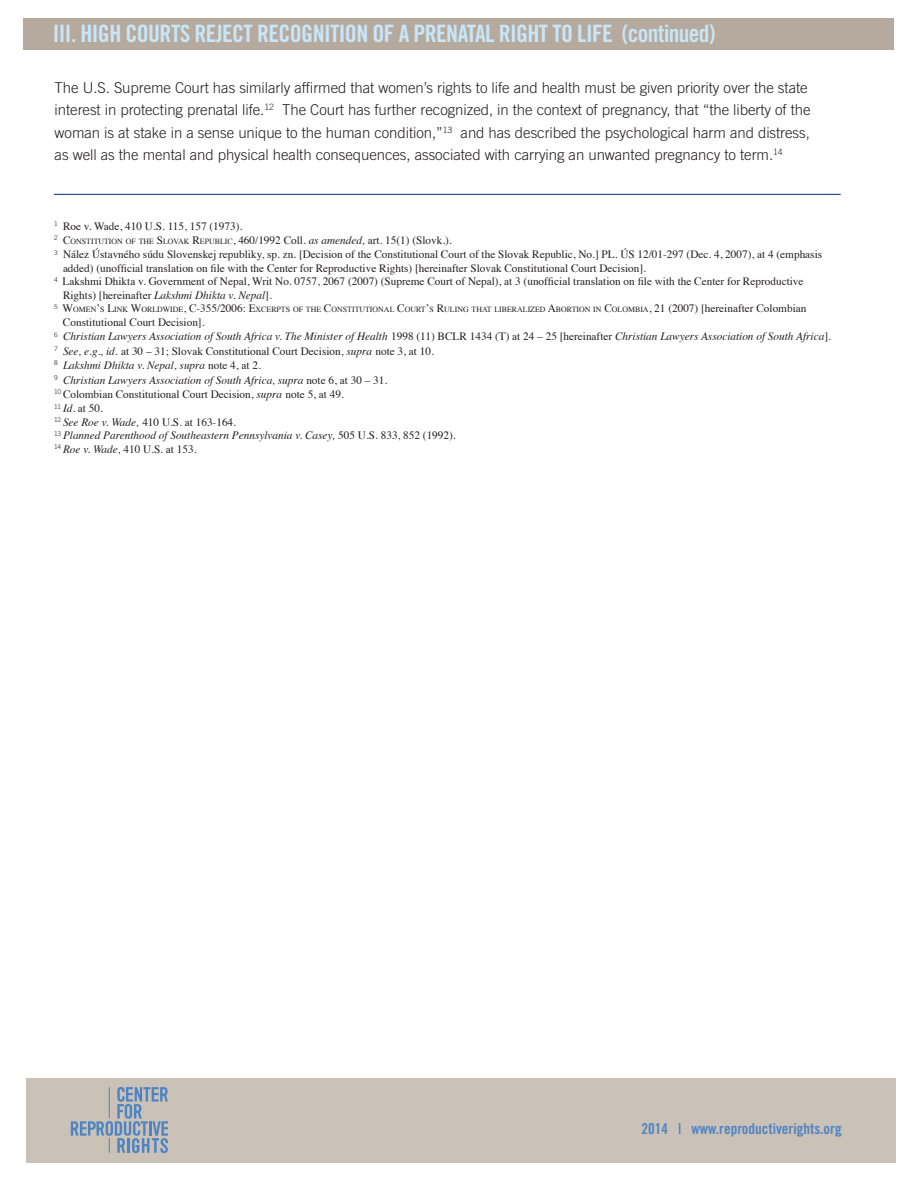
<style>
.page{position:relative;width:918px;height:1188px;background:#fff}
.page>*{position:absolute;margin:0;border:0;box-sizing:border-box;transform-origin:0 0}
.t1{font:24px "Trade Gothic LT Std Bd Cn 20";letter-spacing:-.025em;color:#c8e6f8}
.t2{font:300 15px/22.5px "Trade Gothic LT Std";letter-spacing:-.005em;color:#231f20}
.t3{font:15px "Trade Gothic LT Std Bd Cn 20";color:#4d84c4}
.t4{font:11.25px "Times";color:#231f20}
.t5{font:italic 11.25px/14.1px "Times";color:#231f20}
.t6{font:7.8px "Times";color:#231f20}
.s1{font-style:inherit}
.s2{font-size:7.8px}
.s3{font-style:italic}
.s4{font-size:11.25px}
.s5{font-style:normal}
</style>
<div class="page">
<div style="left:26px;top:1078px;width:869px;height:84px;background:#cac1b7"></div>
<svg style="left:71px;top:1087px;width:97px;height:66px"></svg>
<hr style="left:54px;top:194px;width:787px;height:1px;background:#253f8e">
<div style="left:23px;top:18px;width:871px;height:32px;background:#b6aa9e"></div>
<h1 class="t1" style="left:53px;top:18px;width:664px">III. HIGH COURTS REJECT RECOGNITION OF A PRENATAL RIGHT TO LIFE (continued)</h1>
<p class="t2" style="left:55px;top:76px;width:757px">The U.S. Supreme Court has similarly affirmed that women’s rights to life and health must be given priority over the state interest in protecting prenatal life.<sup>12</sup> The Court has further recognized, in the context of pregnancy, that “the liberty of the woman is at stake in a sense unique to the human condition,”<sup>13</sup> and has described the psychological harm and distress, as well as the mental and physical health consequences, associated with carrying an unwanted pregnancy to term.<sup>14</sup></p>
<p class="t4" style="left:54px;top:215px;width:190px"><sup>1</sup> Roe v. Wade, 410 U.S. 115, 157 (1973).</p>
<p class="t4" style="left:54px;top:230px;width:399px"><sup>2</sup> <span class="s1">C</span><span class="s2">ONSTITUTION OF THE</span> <span class="s1">S</span><span class="s2">LOVAK</span> <span class="s1">R</span><span class="s2">EPUBLIC</span>, 460/1992 Coll. <span class="s3">as amended,</span> art. 15(1) (Slovk.).</p>
<p class="t4" style="left:54px;top:244px;width:770px"><sup>3</sup> Nález Ústavného súdu Slovenskej republiky, sp. zn. [Decision of the Constitutional Court of the Slovak Republic, No.] PL. ÚS 12/01-297 (Dec. 4, 2007), at 4 (emphasis</p>
<p class="t4" style="left:63px;top:258px;width:585px">added) (unofficial translation on file with the Center for Reproductive Rights) [hereinafter Slovak Constitutional Court Decision].</p>
<p class="t4" style="left:54px;top:271px;width:751px"><sup>4</sup> Lakshmi Dhikta v. Government of Nepal, Writ No. 0757, 2067 (2007) (Supreme Court of Nepal), at 3 (unofficial translation on file with the Center for Reproductive</p>
<p class="t4" style="left:63px;top:285px;width:210px">Rights) [hereinafter <span class="s3">Lakshmi Dhikta v. Nepal</span>].</p>
<p class="t6" style="left:54px;top:303px;width:754px"><sup>5</sup> <span class="s4">W</span>OMEN<span class="s4">’</span>S <span class="s4">L</span>INK <span class="s4">W</span>ORLDWIDE<span class="s4">, C-355/2006: E</span>XCERPTS OF THE <span class="s4">C</span>ONSTITUTIONAL <span class="s4">C</span>OURT<span class="s4">’</span>S <span class="s4">R</span>ULING THAT LIBERALIZED <span class="s4">A</span>BORTION IN <span class="s4">C</span>OLOMBIA<span class="s4">, 21 (2007) [</span><span class="s4">hereinafter Colombian</span></p>
<p class="t5" style="left:54px;top:314px;width:778px;text-indent:9px"><span class="s5">Constitutional Court Decision</span><span class="s5">].<br></span><sup>6</sup> Christian Lawyers Association of South Africa v. The Minister of Health <span class="s5">1998 (11) BCLR 1434 (T) at 24 – 25 [hereinafter</span> Christian Lawyers Association of South Africa<span class="s5">].<br></span><sup>7</sup> See, e.g., id. <span class="s5">at 30 – 31; Slovak Constitutional Court Decision,</span> supra <span class="s5">note 3, at 10.<br></span><sup>8</sup> Lakshmi Dhikta v. Nepal, supra <span class="s5">note 4, at 2.<br></span><sup>9</sup> Christian Lawyers Association of South Africa, supra <span class="s5">note 6, at 30 – 31.<br></span><sup>10</sup> <span class="s5">Colombian Constitutional Court Decision,</span> supra <span class="s5">note 5, at 49.<br></span><sup>11</sup> Id. <span class="s5">at 50.<br></span><sup>12</sup> See Roe v. Wade, <span class="s5">410 U.S. at 163-164.<br></span><sup>13</sup> Planned Parenthood of Southeastern Pennsylvania v. Casey, <span class="s5">505 U.S. 833, 852 (1992).<br></span><sup>14</sup> Roe v. Wade, <span class="s5">410 U.S. at 153.</span></p>
<h2 class="t3" style="left:642px;top:1120px;width:202px">2014 | www.reproductiverights.org</h2>
</div>
